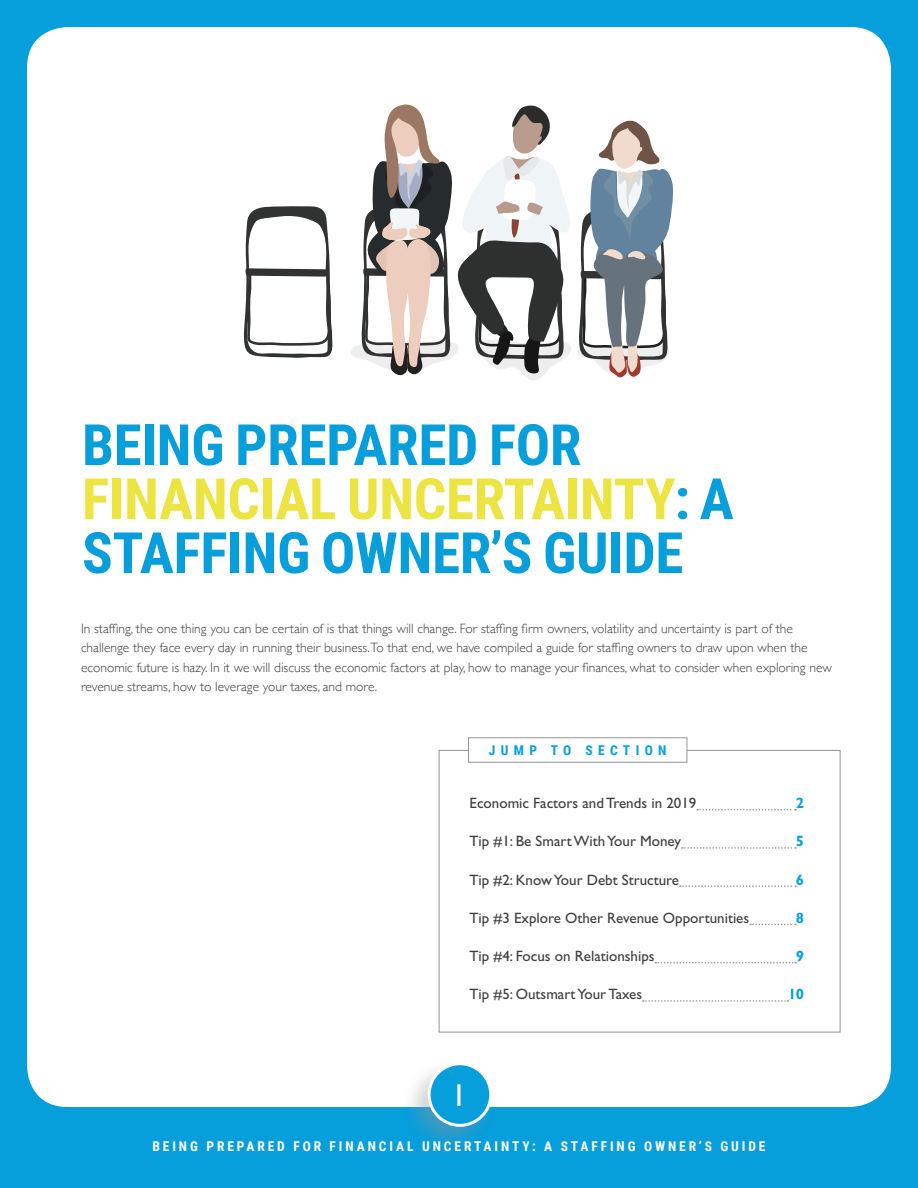
<style>
.page{position:relative;width:918px;height:1188px;background:#069edb}
.page>*{position:absolute;margin:0;border:0;box-sizing:border-box;transform-origin:0 0}
.t1{font:700 57px/54px "Roboto Condensed";letter-spacing:-.005em;color:#069edb}
.t2{font:31.5px "Gill Sans";color:#fff}
.t3{font:15px "Gill Sans Std";color:#3e3e3f}
.t4{font:700 15px "Gill Sans Std";color:#069edb}
.Body_Copy{font:300 13.5px/19.5px "Gill Sans";color:#3e3e3f}
.t5{font:700 13.5px "Roboto Condensed";letter-spacing:.215em;color:#fff}
.TOC_-_Label{font:700 13.5px "Roboto Condensed";letter-spacing:.4em;color:#069edb}
.s1{color:#ece440}
</style>
<div class="page">
<div style="left:27px;top:27px;width:864px;height:1080px;background:#fff;border-radius:40px"></div>
<div style="left:439px;top:750px;width:402px;height:282px;background:#fff;border:1px solid #939598"></div>
<div style="left:468px;top:738px;width:219px;height:24px;background:#fff"></div>
<div style="left:468px;top:737px;width:219px;height:26px;border:1px solid #939598"></div>
<svg style="left:697px;top:809px;width:99px;height:1px"></svg>
<svg style="left:682px;top:847px;width:114px;height:2px"></svg>
<svg style="left:680px;top:885px;width:116px;height:2px"></svg>
<svg style="left:750px;top:924px;width:46px;height:1px"></svg>
<svg style="left:655px;top:962px;width:141px;height:1px"></svg>
<svg style="left:643px;top:1000px;width:145px;height:2px"></svg>
<svg style="left:351px;top:104px;width:323px;height:276px"></svg>
<svg style="left:243px;top:206px;width:90px;height:152px"></svg>
<div style="left:402px;top:1058px;width:94px;height:94px;background:#939598;opacity:.4"></div>
<div style="left:429px;top:1064px;width:62px;height:61px;background:#069edb;border-radius:50%"></div>
<div style="left:428px;top:1062px;width:64px;height:65px;border:3px solid #fff;border-radius:50%"></div>
<p class="t1" style="left:82px;top:416px;width:653px">BEING PREPARED FOR<br><span class="s1">FINANCIAL UNCERTAINTY</span>: A<br>STAFFING OWNER’S GUIDE</p>
<p class="Body_Copy" style="left:81px;top:618px;width:753px">In staffing, the one thing you can be certain of is that things will change. For staffing firm owners, volatility and uncertainty is part of the challenge they face every day in running their business.To that end, we have compiled a guide for staffing owners to draw upon when the economic future is hazy. In it we will discuss the economic factors at play, how to manage your finances, what to consider when exploring new revenue streams, how to leverage your taxes, and more.</p>
<p class="TOC_-_Label" style="left:489px;top:741px;width:179px">JUMP TO SECTION</p>
<p class="t3" style="left:470px;top:795px;width:228px">Economic Factors and Trends in 2019</p>
<p class="t4" style="left:796px;top:794px;width:10px">2</p>
<p class="t3" style="left:470px;top:833px;width:213px">Tip #1: Be Smart With Your Money</p>
<p class="t4" style="left:796px;top:833px;width:10px">5</p>
<p class="t3" style="left:470px;top:871px;width:211px">Tip #2: Know Your Debt Structure</p>
<p class="t4" style="left:796px;top:871px;width:10px">6</p>
<p class="t3" style="left:470px;top:909px;width:281px">Tip #3 Explore Other Revenue Opportunities</p>
<p class="t4" style="left:796px;top:909px;width:10px">8</p>
<p class="t3" style="left:470px;top:948px;width:187px">Tip #4: Focus on Relationships</p>
<p class="t4" style="left:796px;top:947px;width:10px">9</p>
<p class="t3" style="left:470px;top:986px;width:174px">Tip #5: Outsmart Your Taxes</p>
<p class="t4" style="left:788px;top:986px;width:18px">10</p>
<h2 class="t2" style="left:451px;top:1077px;width:17px">1</h2>
<p class="t5" style="left:152px;top:1137px;width:615px">BEING PREPARED FOR FINANCIAL UNCERTAINTY: A STAFFING OWNER’S GUIDE</p>
</div>
